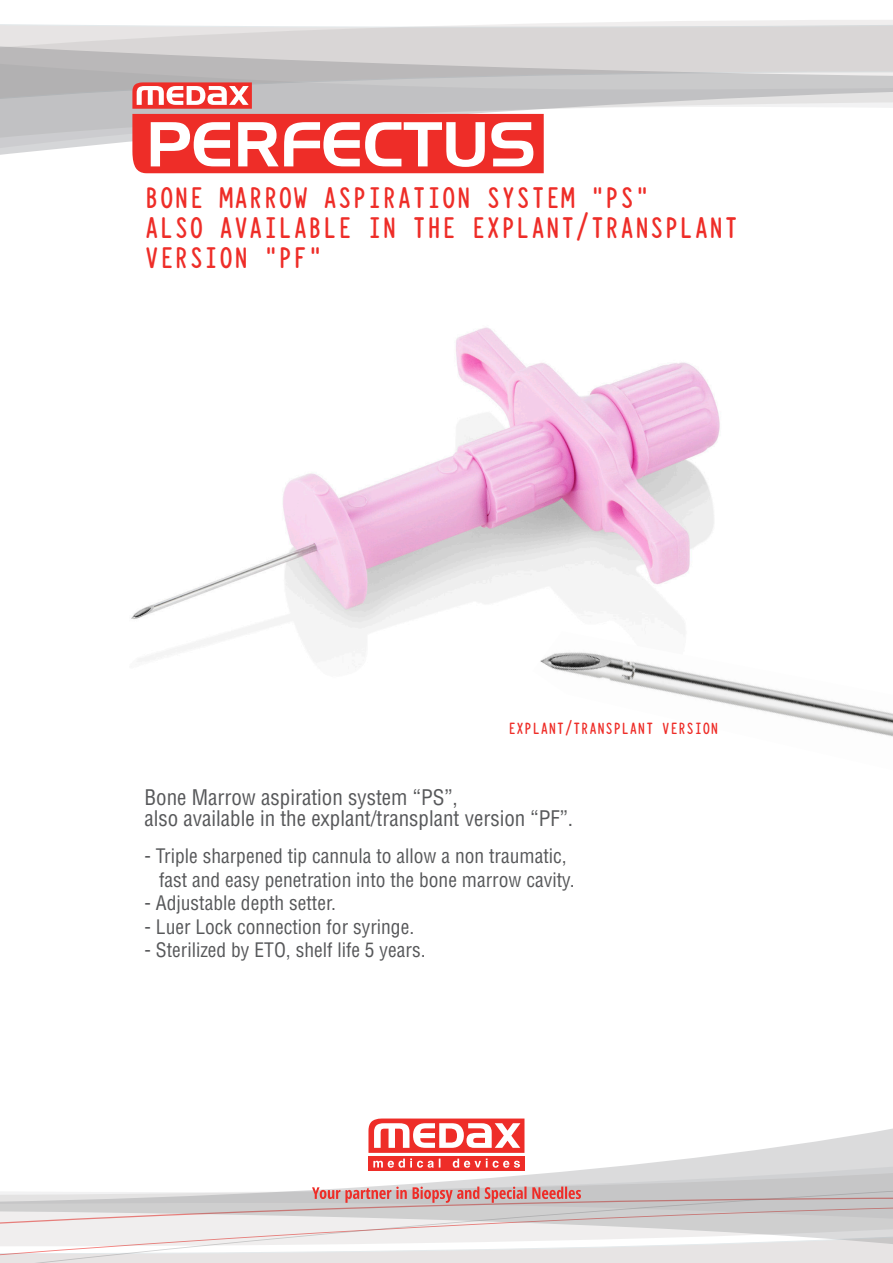
<style>
.page{position:relative;width:893px;height:1263px;background:#fff}
.page>*{position:absolute;margin:0;border:0;box-sizing:border-box;transform-origin:0 0}
.t1{font:61.65px "Handel Gothic BT";color:#fff}
.t2{font:700 33px/30px "Typewriter Condensed";color:#ee2d28}
.t3{font:condensed 21px "Helvetica LT Std";color:#57585a}
.t4{font:condensed 19.5px "Helvetica LT Std";color:#57585a}
.t5{font:700 18px "Typewriter Condensed";color:#ee2d28}
</style>
<div class="page">
<img style="left:131px;top:327px;width:589px;height:340px">
<svg style="left:368px;top:1118px;width:525px;height:63px"></svg>
<svg style="left:383px;top:1181px;width:510px;height:9px;background:#cececf"></svg>
<svg style="left:0;top:1190px;width:893px;height:73px;background:#e0dddd"></svg>
<svg style="left:0;top:20px;width:893px;height:154px"></svg>
<div style="left:368px;top:1156px;width:156px;height:14px;background:#ee2d28"></div>
<svg style="left:368px;top:1118px;width:156px;height:50px"></svg>
<svg style="left:312px;top:1186px;width:269px;height:17px;background:#d59c9b"></svg>
<svg style="left:132px;top:82px;width:412px;height:91px;background:#e35c59"></svg>
<img style="left:533px;top:631px;width:360px;height:106px">
<p class="t1" style="left:146px;top:107px;width:391px">PERFECTUS</p>
<p class="t2" style="left:145px;top:181px;width:506px">BONE MARROW ASPIRATION SYSTEM “PS”</p>
<p class="t2" style="left:145px;top:211px;width:595px">ALSO AVAILABLE IN THE EXPLANT/TRANSPLANT<br>VERSION “PF”</p>
<p class="t5" style="left:508px;top:716px;width:212px">EXPLANT/TRANSPLANT VERSION</p>
<p class="t3" style="left:145px;top:784px;width:315px">Bone Marrow aspiration system “PS”,</p>
<p class="t3" style="left:145px;top:805px;width:430px">also available in the explant/transplant version “PF”.</p>
<p class="t4" style="left:145px;top:844px;width:423px">- Triple sharpened tip cannula to allow a non traumatic,</p>
<p class="t4" style="left:159px;top:867px;width:417px">fast and easy penetration into the bone marrow cavity.</p>
<p class="t4" style="left:145px;top:891px;width:193px">- Adjustable depth setter.</p>
<p class="t4" style="left:145px;top:914px;width:271px">- Luer Lock connection for syringe.</p>
<p class="t4" style="left:145px;top:938px;width:283px">- Sterilized by ETO, shelf life 5 years.</p>
</div>
